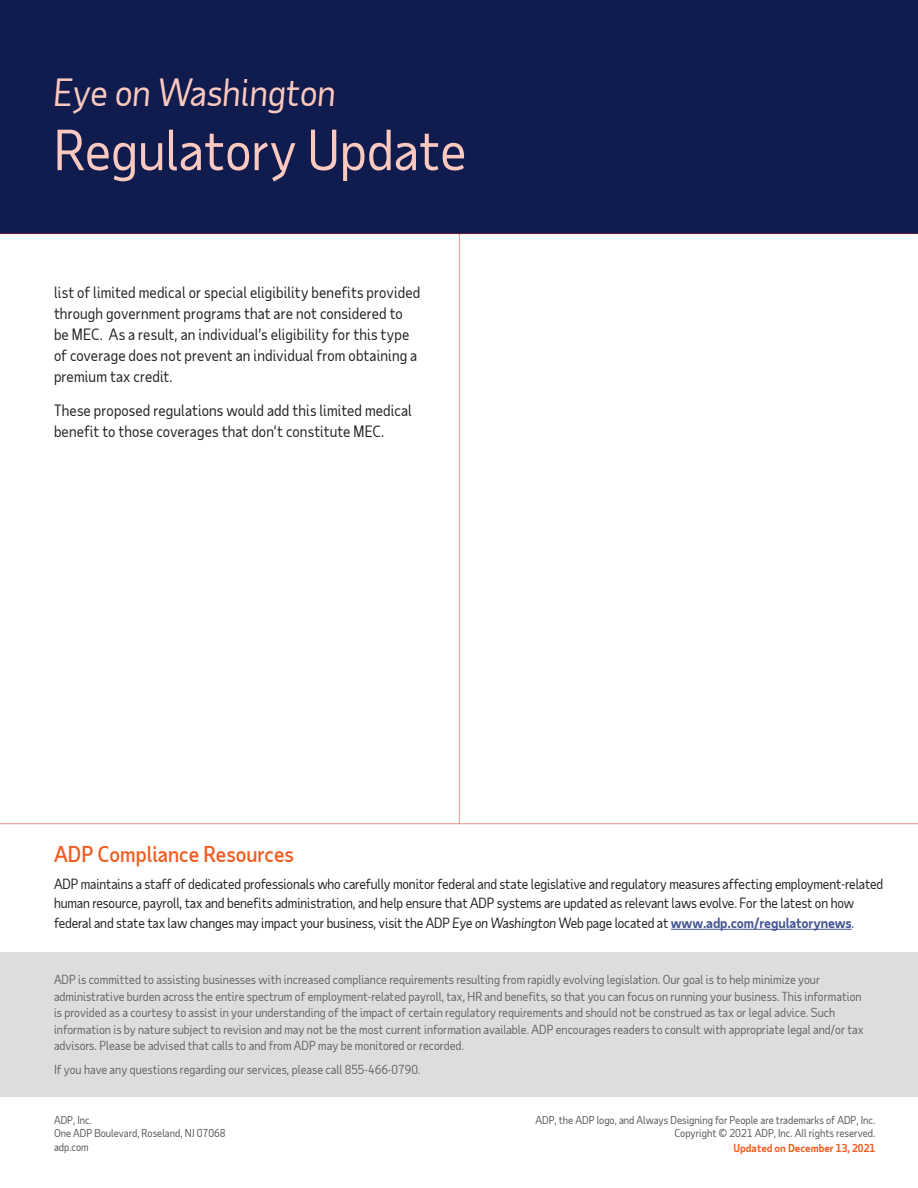
<style>
.page{position:relative;width:918px;height:1188px;background:#fff}
.page>*{position:absolute;margin:0;border:0;box-sizing:border-box;transform-origin:0 0}
.t1{font:54px "Taub Sans";color:#fbc9bf}
.t2{font:italic 36px "Taub Sans";color:#fbc9bf}
.t3{font:500 21px "Taub Sans";color:#f15d22}
.t4{font:15px/21px "Taub Sans";letter-spacing:.01em;color:#222}
.t5{font:13.5px/19.5px "Taub Sans";letter-spacing:-.01em;color:#222}
.t6{font:12px/16.5px "Taub Sans";color:#646465}
.t7{font:10.5px/13.5px "Taub Sans";color:#54565a}
.t8{font:700 10.5px "Taub Sans";color:#f15d22}
.s1{font-style:italic}
.s2{font-weight:700;color:#465792}
.s3{color:#27318b}
</style>
<div class="page">
<hr style="left:459px;top:232px;width:1px;height:592px;background:#d0271d">
<div style="left:0;top:0;width:918px;height:233px;background:#111c4e"></div>
<hr style="left:0;top:233px;width:918px;height:1px;background:#d0271d">
<hr style="left:0;top:823px;width:918px;height:1px;background:#d0271d">
<div style="left:0;top:952px;width:918px;height:145px;background:#ddddde"></div>
<hr style="left:671px;top:929px;width:181px;height:1px;background:#465792">
<h2 class="t2" style="left:54px;top:69px;width:284px">Eye on Washington</h2>
<h1 class="t1" style="left:54px;top:116px;width:414px">Regulatory Update</h1>
<p class="t4" style="left:54px;top:281px;width:368px">list of limited medical or special eligibility benefits provided through government programs that are not considered to be MEC. As a result, an individual’s eligibility for this type of coverage does not prevent an individual from obtaining a premium tax credit.</p>
<p class="t4" style="left:54px;top:400px;width:359px">These proposed regulations would add this limited medical benefit to those coverages that don’t constitute MEC.</p>
<h3 class="t3" style="left:54px;top:841px;width:241px">ADP Compliance Resources</h3>
<p class="t5" style="left:54px;top:873px;width:831px">ADP maintains a staff of dedicated professionals who carefully monitor federal and state legislative and regulatory measures affecting employment-related human resource, payroll, tax and benefits administration, and help ensure that ADP systems are updated as relevant laws evolve. For the latest on how federal and state tax law changes may impact your business, visit the ADP <span class="s1">Eye on Washington</span> Web page located at <span class="s2">www.adp.com/regulatorynews</span><span class="s3">.</span></p>
<p class="t6" style="left:54px;top:971px;width:811px">ADP is committed to assisting businesses with increased compliance requirements resulting from rapidly evolving legislation. Our goal is to help minimize your administrative burden across the entire spectrum of employment-related payroll, tax, HR and benefits, so that you can focus on running your business. This information is provided as a courtesy to assist in your understanding of the impact of certain regulatory requirements and should not be construed as tax or legal advice. Such information is by nature subject to revision and may not be the most current information available. ADP encourages readers to consult with appropriate legal and/or tax advisors. Please be advised that calls to and from ADP may be monitored or recorded.</p>
<p class="t6" style="left:54px;top:1061px;width:368px">If you have any questions regarding our services, please call 855-466-0790.</p>
<p class="t7" style="left:54px;top:1113px;width:173px">ADP, Inc.<br>One ADP Boulevard, Roseland, NJ 07068 adp.com</p>
<p class="t7" style="left:535px;top:1113px;width:341px;text-align:right">ADP, the ADP logo, and Always Designing for People are trademarks of ADP, Inc.<br>Copyright © 2021 ADP, Inc. All rights reserved.</p>
<p class="t8" style="left:734px;top:1141px;width:143px">Updated on December 13, 2021</p>
</div>
